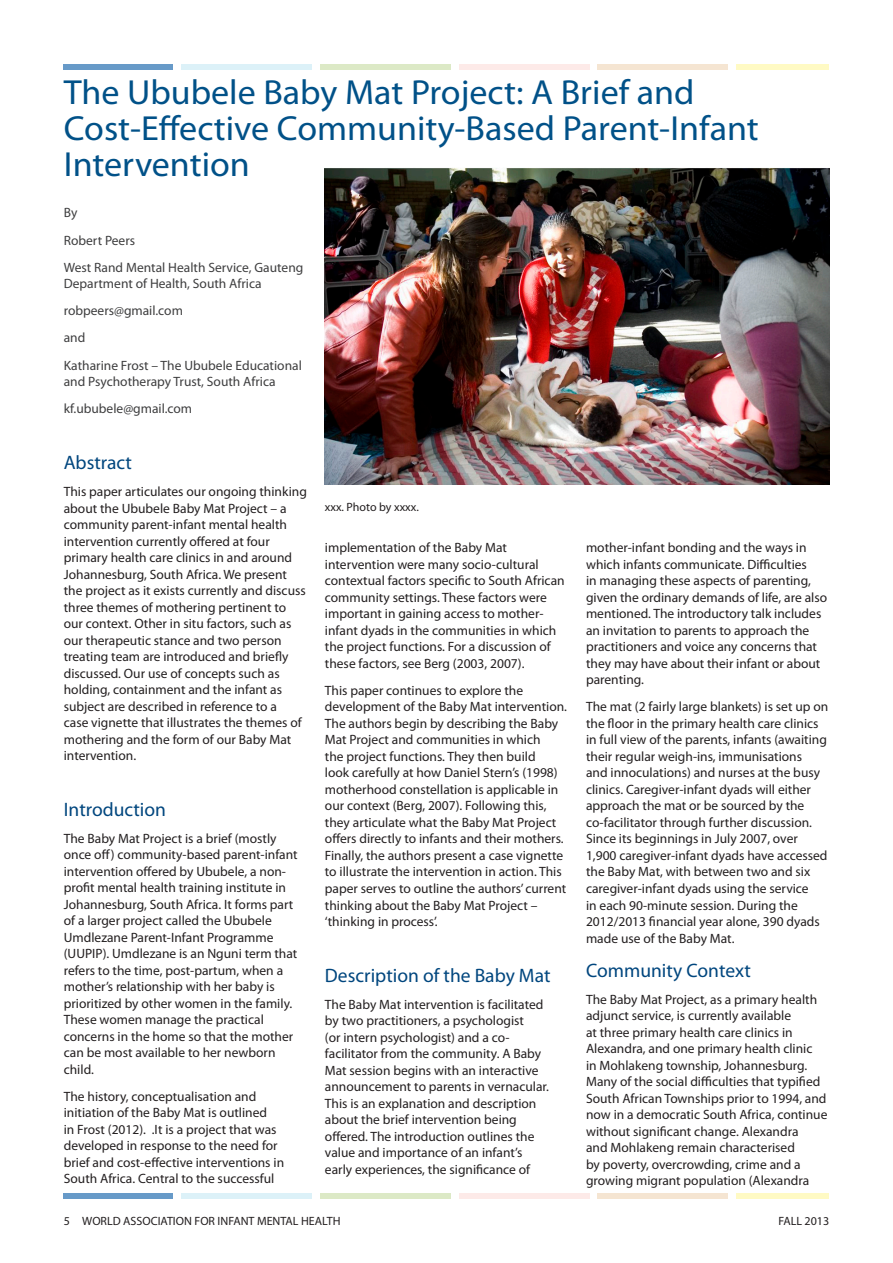
<style>
.page{position:relative;width:893px;height:1263px;background:#fff}
.page>*{position:absolute;margin:0;border:0;box-sizing:border-box;transform-origin:0 0}
.h_1{font:34.95px/36px "Myriad Pro";color:#015188}
.h_2{font:19.5px "Myriad Pro";color:#00467e}
.body_text{font:13.5px/16.5px "Myriad Pro";color:#231f20}
.author{font:13.5px/16.5px "Myriad Pro";color:#3e3e3f}
.body_text_8_pt{font:12px "Myriad Pro";color:#231f20}
</style>
<div class="page">
<div style="left:64px;top:64px;width:109px;height:5px;background:#679ac8"></div>
<div style="left:181px;top:64px;width:131px;height:5px;background:#dcf1f8"></div>
<div style="left:320px;top:64px;width:130px;height:5px;background:#dce9c6"></div>
<div style="left:459px;top:64px;width:130px;height:5px;background:#fdeae8"></div>
<div style="left:598px;top:64px;width:130px;height:5px;background:#f5e5d2"></div>
<div style="left:736px;top:64px;width:93px;height:5px;background:#fffac4"></div>
<div style="left:64px;top:1193px;width:109px;height:5px;background:#679ac8"></div>
<div style="left:181px;top:1193px;width:131px;height:5px;background:#dcf1f8"></div>
<div style="left:320px;top:1193px;width:130px;height:5px;background:#dce9c6"></div>
<div style="left:459px;top:1193px;width:130px;height:5px;background:#fdeae8"></div>
<div style="left:598px;top:1193px;width:130px;height:5px;background:#f5e5d2"></div>
<div style="left:736px;top:1193px;width:93px;height:5px;background:#fffac4"></div>
<img style="left:325px;top:168px;width:504px;height:317px">
<p class="h_1" style="left:64px;top:73px;width:697px">The Ububele Baby Mat Project: A Brief and<br>Cost-Effective Community-Based Parent-Infant<br>Intervention</p>
<p class="author" style="left:64px;top:204px;width:15px">By</p>
<p class="author" style="left:64px;top:232px;width:73px">Robert Peers</p>
<p class="author" style="left:64px;top:259px;width:241px">West Rand Mental Health Service, Gauteng<br>Department of Health, South Africa</p>
<p class="author" style="left:64px;top:302px;width:121px">robpeers@gmail.com</p>
<p class="author" style="left:64px;top:329px;width:23px">and</p>
<p class="author" style="left:64px;top:357px;width:240px">Katharine Frost – The Ububele Educational and Psychotherapy Trust, South Africa</p>
<p class="author" style="left:64px;top:400px;width:130px">kf.ububele@gmail.com</p>
<p class="h_2" style="left:64px;top:450px;width:70px">Abstract</p>
<p class="body_text" style="left:64px;top:483px;width:245px">This paper articulates our ongoing thinking about the Ububele Baby Mat Project – a community parent-infant mental health intervention currently offered at four primary health care clinics in and around Johannesburg, South Africa. We present the project as it exists currently and discuss three themes of mothering pertinent to our context. Other in situ factors, such as our therapeutic stance and two person treating team are introduced and briefly discussed. Our use of concepts such as holding, containment and the infant as subject are described in reference to a<br>case vignette that illustrates the themes of mothering and the form of our Baby Mat intervention.</p>
<p class="body_text_8_pt" style="left:325px;top:499px;width:95px">xxx. Photo by xxxx.</p>
<p class="body_text" style="left:325px;top:539px;width:241px">implementation of the Baby Mat intervention were many socio-cultural contextual factors specific to South African community settings. These factors were important in gaining access to mother&shy;infant dyads in the communities in which the project functions. For a discussion of these factors, see Berg (2003, 2007).</p>
<p class="body_text" style="left:325px;top:682px;width:244px">This paper continues to explore the development of the Baby Mat intervention.<br>The authors begin by describing the Baby Mat Project and communities in which<br>the project functions. They then build<br>look carefully at how Daniel Stern’s (1998) motherhood constellation is applicable in our context (Berg, 2007). Following this, they articulate what the Baby Mat Project offers directly to infants and their mothers.<br>Finally, the authors present a case vignette to illustrate the intervention in action. This paper serves to outline the authors’ current thinking about the Baby Mat Project – ‘thinking in process’.</p>
<p class="h_2" style="left:325px;top:963px;width:227px">Description of the Baby Mat</p>
<p class="body_text" style="left:325px;top:996px;width:226px">The Baby Mat intervention is facilitated by two practitioners, a psychologist<br>(or intern psychologist) and a co&shy;facilitator from the community. A Baby Mat session begins with an interactive announcement to parents in vernacular.<br>This is an explanation and description about the brief intervention being offered. The introduction outlines the value and importance of an infant’s early experiences, the significance of</p>
<p class="body_text" style="left:586px;top:539px;width:243px">mother-infant bonding and the ways in which infants communicate. Difficulties<br>in managing these aspects of parenting, given the ordinary demands of life, are also mentioned. The introductory talk includes an invitation to parents to approach the practitioners and voice any concerns that they may have about their infant or about parenting.</p>
<p class="body_text" style="left:586px;top:698px;width:244px">The mat (2 fairly large blankets) is set up on the floor in the primary health care clinics in full view of the parents, infants (awaiting their regular weigh-ins, immunisations<br>and innoculations) and nurses at the busy clinics. Caregiver-infant dyads will either approach the mat or be sourced by the co-facilitator through further discussion.<br>Since its beginnings in July 2007, over 1,900 caregiver-infant dyads have accessed the Baby Mat, with between two and six caregiver-infant dyads using the service<br>in each 90-minute session. During the 2012/2013 financial year alone, 390 dyads made use of the Baby Mat.</p>
<p class="h_2" style="left:586px;top:958px;width:166px">Community Context</p>
<p class="body_text" style="left:586px;top:991px;width:243px">The Baby Mat Project, as a primary health adjunct service, is currently available<br>at three primary health care clinics in Alexandra, and one primary health clinic<br>in Mohlakeng township, Johannesburg.<br>Many of the social difficulties that typified South African Townships prior to 1994, and now in a democratic South Africa, continue without significant change. Alexandra<br>and Mohlakeng remain characterised<br>by poverty, overcrowding, crime and a growing migrant population (Alexandra</p>
<p class="h_2" style="left:64px;top:797px;width:104px">Introduction</p>
<p class="body_text" style="left:64px;top:830px;width:235px">The Baby Mat Project is a brief (mostly once off) community-based parent-infant intervention offered by Ububele, a non&shy;profit mental health training institute in Johannesburg, South Africa. It forms part of a larger project called the Ububele Umdlezane Parent-Infant Programme (UUPIP). Umdlezane is an Nguni term that refers to the time, post-partum, when a mother’s relationship with her baby is prioritized by other women in the family.<br>These women manage the practical concerns in the home so that the mother can be most available to her newborn child.</p>
<p class="body_text" style="left:64px;top:1088px;width:222px">The history, conceptualisation and initiation of the Baby Mat is outlined<br>in Frost (2012). .It is a project that was developed in response to the need for brief and cost-effective interventions in South Africa. Central to the successful</p>
<p class="body_text_8_pt" style="left:64px;top:1213px;width:278px">5 WORLD ASSOCIATION FOR INFANT MENTAL HEALTH</p>
<p class="body_text_8_pt" style="left:778px;top:1213px;width:52px">FALL 2013</p>
</div>
